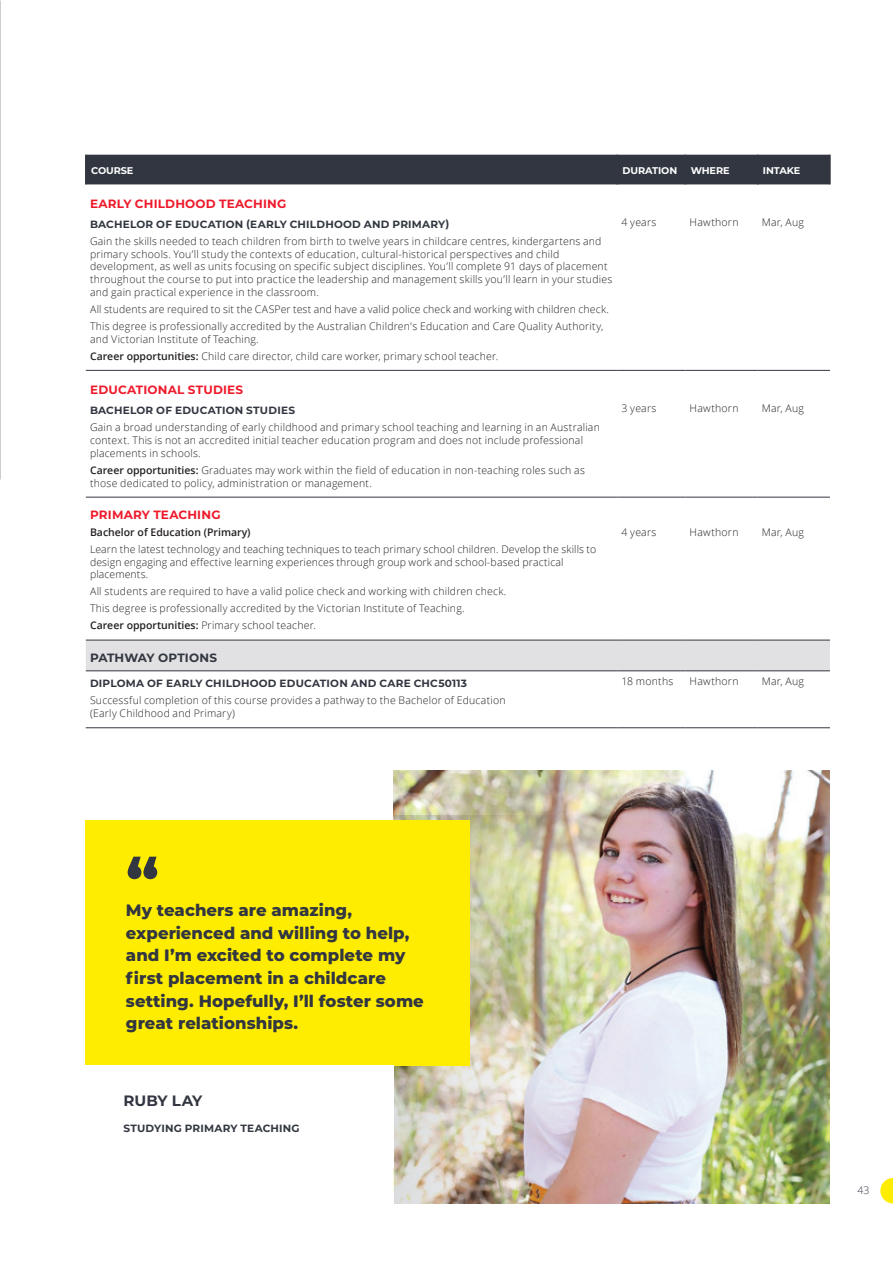
<style>
.page{position:relative;width:893px;height:1263px;background:#fff}
.page>*{position:absolute;margin:0;border:0;box-sizing:border-box;transform-origin:0 0}
.t1{font:800 60.45px "Montserrat";color:#323640}
.t2{font:800 16.5px/22.5px "Montserrat";color:#323640}
.t3{font:700 15px "Montserrat";letter-spacing:.005em;color:#323640}
.t4{font:700 12px "Montserrat";letter-spacing:.015em;color:#ee1b2c}
.t5{font:700 12px "Montserrat";letter-spacing:.01em;color:#323640}
.t6{font:300 10.5px/12.8px "Open Sans";letter-spacing:.02em;color:#231f20}
.t7{font:700 10.5px "Montserrat";letter-spacing:.02em;color:#323640}
.t8{font:600 10.5px "Open Sans";color:#231f20}
.t9{font:300 10.5px "Open Sans";color:#323640}
.t10{font:700 9.75px "Montserrat";letter-spacing:-.01em;color:#fff}
.s1{font-weight:600}
</style>
<div class="page">
<div style="left:86px;top:641px;width:744px;height:29px;background:#e1e1e3"></div>
<div style="left:87px;top:155px;width:742px;height:29px;background:#323640"></div>
<hr style="left:85px;top:155px;width:2px;height:29px;background:#323640">
<hr style="left:86px;top:727px;width:531px;height:1px;background:#323640">
<hr style="left:617px;top:727px;width:68px;height:1px;background:#323640">
<hr style="left:685px;top:727px;width:73px;height:1px;background:#323640">
<hr style="left:758px;top:727px;width:72px;height:1px;background:#323640">
<hr style="left:86px;top:370px;width:531px;height:1px;background:#323640">
<hr style="left:617px;top:370px;width:68px;height:1px;background:#323640">
<hr style="left:685px;top:370px;width:73px;height:1px;background:#323640">
<hr style="left:758px;top:370px;width:72px;height:1px;background:#323640">
<hr style="left:86px;top:497px;width:531px;height:1px;background:#323640">
<hr style="left:617px;top:497px;width:68px;height:1px;background:#323640">
<hr style="left:685px;top:497px;width:73px;height:1px;background:#323640">
<hr style="left:758px;top:497px;width:72px;height:1px;background:#323640">
<hr style="left:829px;top:155px;width:2px;height:29px;background:#323640">
<hr style="left:86px;top:640px;width:531px;height:1px;background:#323640">
<hr style="left:617px;top:640px;width:68px;height:1px;background:#323640">
<hr style="left:685px;top:640px;width:73px;height:1px;background:#323640">
<hr style="left:758px;top:640px;width:72px;height:1px;background:#323640">
<hr style="left:86px;top:670px;width:531px;height:1px;background:#323640">
<hr style="left:617px;top:670px;width:68px;height:1px;background:#323640">
<hr style="left:685px;top:670px;width:73px;height:1px;background:#323640">
<hr style="left:758px;top:670px;width:72px;height:1px;background:#323640">
<img style="left:394px;top:770px;width:435px;height:433px">
<img style="left:394px;top:814px;width:236px;height:389px">
<div style="left:85px;top:820px;width:385px;height:246px;background:#ffed01"></div>
<svg style="left:880px;top:1178px;width:13px;height:25px"></svg>
<p class="t10" style="left:91px;top:164px;width:44px">COURSE</p>
<p class="t10" style="left:623px;top:164px;width:56px">DURATION</p>
<p class="t10" style="left:691px;top:164px;width:40px">WHERE</p>
<p class="t10" style="left:763px;top:164px;width:39px">INTAKE</p>
<p class="t4" style="left:90px;top:195px;width:198px">EARLY CHILDHOOD TEACHING</p>
<p class="t7" style="left:90px;top:217px;width:361px">BACHELOR OF EDUCATION (EARLY CHILDHOOD AND PRIMARY)</p>
<p class="t6" style="left:90px;top:234px;width:524px">Gain the skills needed to teach children from birth to twelve years in childcare centres, kindergartens and primary schools. You’ll study the contexts of education, cultural-historical perspectives and child development, as well as units focusing on specific subject disciplines. You’ll complete 91 days of placement throughout the course to put into practice the leadership and management skills you’ll learn in your studies and gain practical experience in the classroom.</p>
<p class="t6" style="left:90px;top:300px;width:520px;line-height:17px">All students are required to sit the CASPer test and have a valid police check and working with children check.<br>This degree is professionally accredited by the Australian Children's Education and Care Quality Authority,</p>
<p class="t6" style="left:90px;top:330px;width:410px;line-height:17px">and Victorian Institute of Teaching.<br><span class="s1">Career opportunities:</span> Child care director, child care worker, primary school teacher.</p>
<p class="t6" style="left:622px;top:215px;width:36px">4 years</p>
<p class="t6" style="left:690px;top:215px;width:50px">Hawthorn</p>
<p class="t6" style="left:762px;top:215px;width:43px">Mar, Aug</p>
<p class="t4" style="left:90px;top:381px;width:155px">EDUCATIONAL STUDIES</p>
<p class="t7" style="left:90px;top:403px;width:207px">BACHELOR OF EDUCATION STUDIES</p>
<p class="t6" style="left:90px;top:421px;width:511px">Gain a broad understanding of early childhood and primary school teaching and learning in an Australian context. This is not an accredited initial teacher education program and does not include professional placements in schools.</p>
<p class="t6" style="left:90px;top:463px;width:496px"><span class="s1">Career opportunities:</span> Graduates may work within the field of education in non-teaching roles such as those dedicated to policy, administration or management.</p>
<p class="t4" style="left:90px;top:506px;width:132px">PRIMARY TEACHING</p>
<p class="t8" style="left:90px;top:525px;width:162px">Bachelor of Education (Primary)</p>
<p class="t6" style="left:90px;top:542px;width:508px">Learn the latest technology and teaching techniques to teach primary school children. Develop the skills to design engaging and effective learning experiences through group work and school-based practical placements.</p>
<p class="t6" style="left:90px;top:583px;width:418px;line-height:17px">All students are required to have a valid police check and working with children check.<br>This degree is professionally accredited by the Victorian Institute of Teaching.<br><span class="s1">Career opportunities:</span> Primary school teacher.</p>
<p class="t5" style="left:90px;top:649px;width:129px">PATHWAY OPTIONS</p>
<p class="t7" style="left:90px;top:676px;width:379px">DIPLOMA OF EARLY CHILDHOOD EDUCATION AND CARE CHC50113</p>
<p class="t6" style="left:90px;top:694px;width:417px">Successful completion of this course provides a pathway to the Bachelor of Education (Early Childhood and Primary)</p>
<p class="t6" style="left:622px;top:402px;width:36px">3 years</p>
<p class="t6" style="left:690px;top:402px;width:50px">Hawthorn</p>
<p class="t6" style="left:762px;top:402px;width:43px">Mar, Aug</p>
<p class="t6" style="left:622px;top:525px;width:36px">4 years</p>
<p class="t6" style="left:690px;top:525px;width:50px">Hawthorn</p>
<p class="t6" style="left:762px;top:525px;width:43px">Mar, Aug</p>
<p class="t6" style="left:622px;top:675px;width:53px">18 months</p>
<p class="t6" style="left:690px;top:675px;width:50px">Hawthorn</p>
<p class="t6" style="left:762px;top:675px;width:43px">Mar, Aug</p>
<h1 class="t1" style="left:126px;top:836px;width:34px">“</h1>
<h2 class="t2" style="left:126px;top:898px;width:299px">My teachers are amazing, experienced and willing to help, and I’m excited to complete my first placement in a childcare setting. Hopefully, I’ll foster some great relationships.</h2>
<h3 class="t3" style="left:123px;top:1090px;width:81px">RUBY LAY</h3>
<p class="t7" style="left:123px;top:1121px;width:178px">STUDYING PRIMARY TEACHING</p>
<p class="t9" style="left:858px;top:1183px;width:13px">43</p>
</div>
